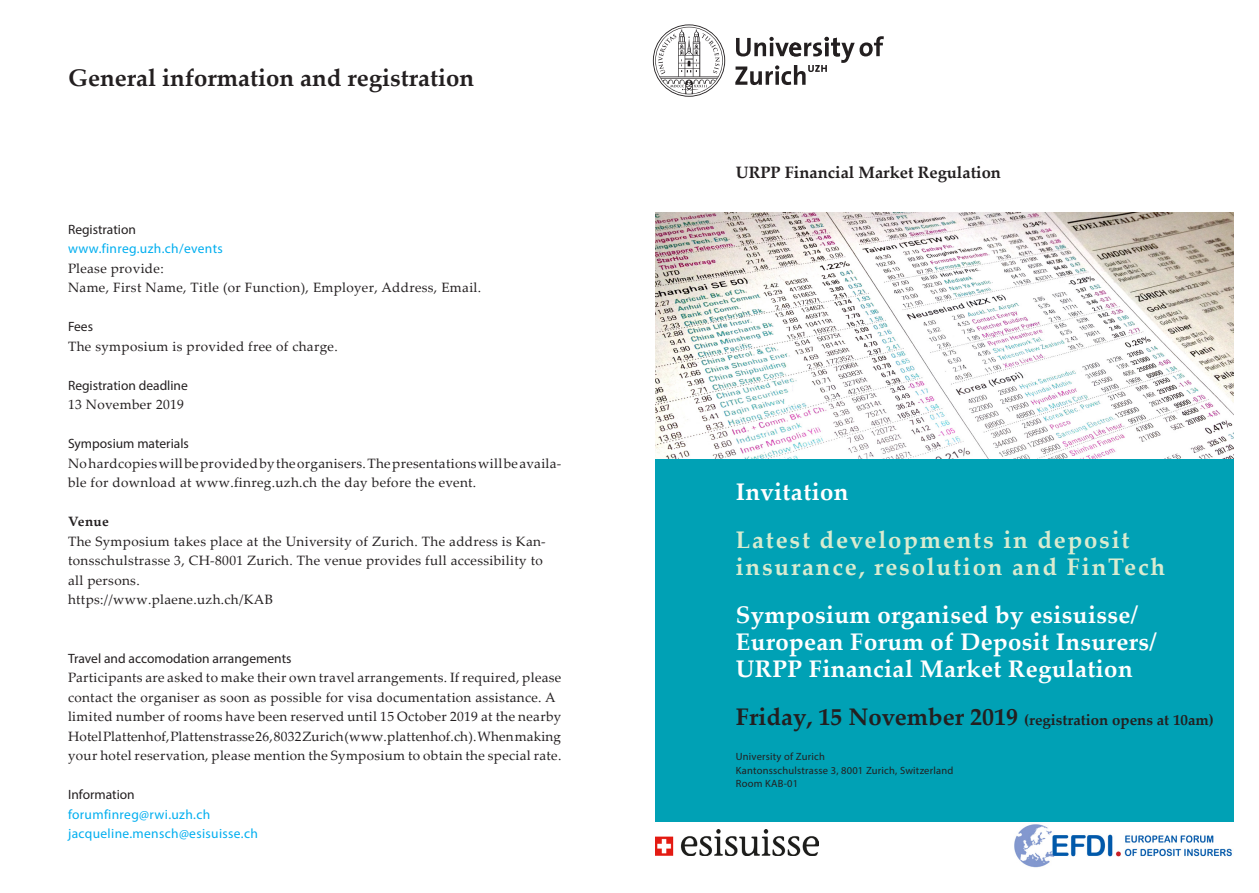
<style>
.page{position:relative;width:1259px;height:893px;background:#fff}
.page>*{position:absolute;margin:0;border:0;box-sizing:border-box;transform-origin:0 0}
.Titel{font:700 24px/27px "Palatino Linotype";letter-spacing:.015em;color:#fff}
.Titel-2{font:700 24px/27px "Palatino Linotype";letter-spacing:.075em;color:#d9ebd0}
.Titel-3{font:700 24px "Palatino Linotype";color:#231f20}
.t1{font:700 16.5px "Palatino Linotype";color:#231f20}
.Titel-4{font:700 15px "Palatino Linotype";color:#231f20}
.Lauftext{font:13.5px/19.5px "Palatino Linotype";letter-spacing:.025em;color:#231f20}
.Zwischentitel_2{font:13.5px "Myriad Pro";color:#231f20}
.Lauftext-2{font:13.5px "Myriad Pro";letter-spacing:.025em;color:#00aeef}
.Lauftext-3{font:700 13.5px "Palatino Linotype";letter-spacing:.025em;color:#231f20}
.Legende_Impressum{font:10.5px "Myriad Pro";letter-spacing:.02em;color:#231f20}
.s1{font-family:"Myriad Pro"}
.s2{font-size:24px}
</style>
<div class="page">
<img style="left:655px;top:213px;width:578px;height:246px">
<div style="left:655px;top:459px;width:578px;height:363px;background:#00a1b5"></div>
<img style="left:655px;top:829px;width:163px;height:26px">
<img style="left:1014px;top:824px;width:218px;height:44px">
<svg style="left:653px;top:24px;width:231px;height:73px"></svg>
<p class="Titel-3" style="left:68px;top:60px;width:407px">General information and registration</p>
<p class="Zwischentitel_2" style="left:68px;top:221px;width:69px">Registration</p>
<p class="Lauftext-2" style="left:68px;top:240px;width:156px">www.finreg.uzh.ch/events</p>
<p class="Lauftext" style="left:68px;top:258px;width:97px">Please provide:</p>
<p class="Lauftext" style="left:68px;top:277px;width:415px">Name, First Name, Title (or Function), Employer, Address, Email.</p>
<p class="Lauftext" style="left:68px;top:316px;width:271px"><span class="s1">Fees<br></span>The symposium is provided free of charge.</p>
<p class="Zwischentitel_2" style="left:68px;top:377px;width:121px">Registration deadline</p>
<p class="Lauftext" style="left:68px;top:394px;width:117px">13 November 2019</p>
<p class="Zwischentitel_2" style="left:68px;top:435px;width:122px">Symposium materials</p>
<p class="Lauftext" style="left:68px;top:453px;width:495px">No hardcopies will be provided by the organisers. The presentations will be availa&shy;ble for download at www.finreg.uzh.ch the day before the event.</p>
<p class="Lauftext-3" style="left:68px;top:512px;width:42px">Venue</p>
<p class="Lauftext" style="left:68px;top:531px;width:479px">The Symposium takes place at the University of Zurich. The address is Kan&shy;tonsschulstrasse 3, CH-8001 Zurich. The venue provides full accessibility to all persons.<br>https://www.plaene.uzh.ch/KAB</p>
<p class="Zwischentitel_2" style="left:68px;top:650px;width:225px">Travel and accomodation arrangements</p>
<p class="Lauftext" style="left:68px;top:667px;width:495px">Participants are asked to make their own travel arrangements. If required, please contact the organiser as soon as possible for visa documentation assistance. A limited number of rooms have been reserved until 15 October 2019 at the nearby Hotel Plattenhof, Plattenstrasse 26, 8032 Zurich (www.plattenhof.ch). When making your hotel reservation, please mention the Symposium to obtain the special rate.</p>
<p class="Zwischentitel_2" style="left:68px;top:786px;width:68px">Information</p>
<p class="Lauftext-2" style="left:68px;top:806px;width:144px">forumfinreg@rwi.uzh.ch</p>
<p class="Lauftext-2" style="left:68px;top:825px;width:191px">jacqueline.mensch@esisuisse.ch</p>
<p class="t1" style="left:736px;top:161px;width:267px">URPP Financial Market Regulation</p>
<p class="Titel" style="left:736px;top:477px;width:114px">Invitation</p>
<p class="Titel-2" style="left:736px;top:525px;width:431px">Latest developments in deposit insurance, resolution and FinTech</p>
<p class="Titel" style="left:736px;top:601px;width:422px">Symposium organised by esisuisse/<br>European Forum of Deposit Insurers/<br>URPP Financial Market Regulation</p>
<p class="Titel-4" style="left:736px;top:710px;width:479px"><span class="s2">Friday, 15 November 2019</span> (registration opens at 10am)</p>
<p class="Legende_Impressum" style="left:736px;top:750px;width:91px">University of Zurich</p>
<p class="Legende_Impressum" style="left:736px;top:764px;width:219px">Kantonsschulstrasse 3, 8001 Zurich, Switzerland</p>
<p class="Legende_Impressum" style="left:736px;top:777px;width:64px">Room KAB-01</p>
</div>
